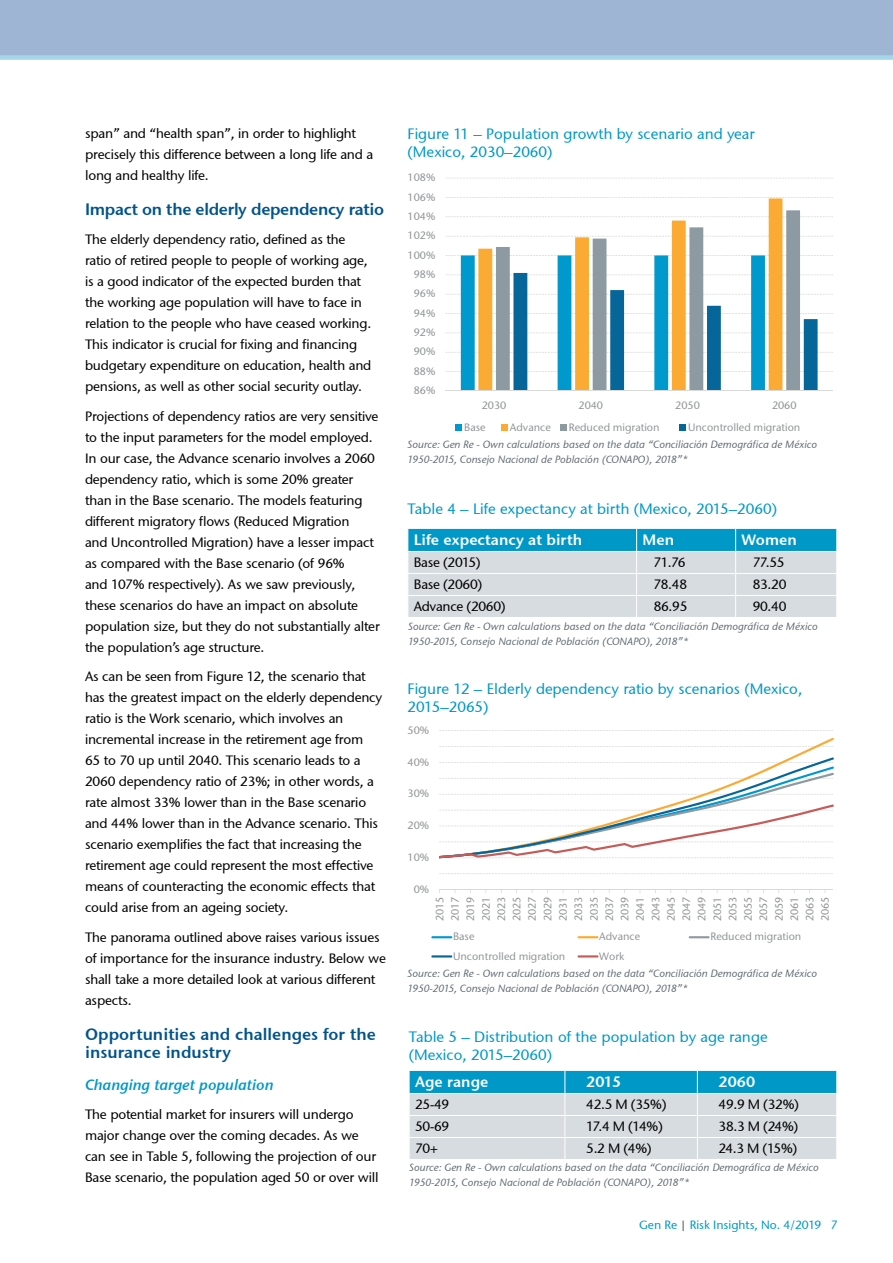
<style>
.page{position:relative;width:893px;height:1263px;background:#fff}
.page>*{position:absolute;margin:0;border:0;box-sizing:border-box;transform-origin:0 0}
.t1{font:600 16.5px/18px "Stone Sans GC Re";color:#00548b}
.t2{font:600 16.5px "Stone Sans GC Re";letter-spacing:-.02em;color:#00548b}
.t3{font:15px/18px "Stone Sans GC Re";color:#0099c7}
.t4{font:600 15px "Stone Sans GC Re";color:#fff}
.t5{font:italic 600 15px "Stone Sans GC Re";color:#0099c7}
.t6{font:13.5px/21px "Stone Sans GC Re";letter-spacing:-.015em;color:#000}
.t7{font:12px "Stone Sans GC Re";color:#0099c7}
.t8{font:10.65px/15.5px "Stone Sans GC Re";color:#929597;text-align:justify}
.t9{font:italic 10.5px/15px "Stone Sans GC Re";color:#5d6970}
.s1{color:#5d6970}
</style>
<div class="page">
<div style="left:0;top:0;width:893px;height:55px;background:#9eb6d3"></div>
<div style="left:0;top:55px;width:893px;height:5px;background:#a5d6e9"></div>
<svg style="left:445px;top:178px;width:388px;height:194px"></svg>
<svg style="left:478px;top:198px;width:304px;height:57px"></svg>
<svg style="left:496px;top:210px;width:304px;height:45px"></svg>
<svg style="left:461px;top:255px;width:357px;height:136px"></svg>
<hr style="left:446px;top:391px;width:387px;height:1px;background:#d9d9d8">
<div style="left:455px;top:424px;width:7px;height:6px;background:#0099cd"></div>
<svg style="left:501px;top:424px;width:6px;height:6px"></svg>
<svg style="left:560px;top:424px;width:6px;height:6px"></svg>
<svg style="left:679px;top:424px;width:6px;height:6px"></svg>
<svg style="left:408px;top:528px;width:429px;height:89px;background:#a4cddb"></svg>
<svg style="left:439px;top:730px;width:394px;height:144px"></svg>
<hr style="left:440px;top:889px;width:393px;height:1px;background:#d9d9d8">
<svg style="left:440px;top:738px;width:393px;height:19px"></svg>
<svg style="left:440px;top:757px;width:393px;height:101px"></svg>
<hr style="left:431px;top:936px;width:21px;height:2px;background:#0099cd">
<hr style="left:578px;top:936px;width:20px;height:2px;background:#fbaa33">
<hr style="left:689px;top:936px;width:21px;height:2px;background:#8e9aa1">
<hr style="left:431px;top:955px;width:21px;height:2px;background:#066599">
<hr style="left:578px;top:955px;width:20px;height:2px;background:#c55c5a">
<svg style="left:409px;top:1070px;width:428px;height:89px;background:#a3cddb"></svg>
<p class="t6" style="left:85px;top:122px;width:290px">span” and “health span”, in order to highlight precisely this difference between a long life and a long and healthy life.</p>
<p class="t2" style="left:85px;top:199px;width:301px">Impact on the elderly dependency ratio</p>
<p class="t6" style="left:85px;top:229px;width:288px">The elderly dependency ratio, defined as the ratio of retired people to people of working age, is a good indicator of the expected burden that the working age population will have to face in relation to the people who have ceased working.<br>This indicator is crucial for fixing and financing budgetary expenditure on education, health and pensions, as well as other social security outlay.</p>
<p class="t6" style="left:85px;top:405px;width:296px">Projections of dependency ratios are very sensitive to the input parameters for the model employed.<br>In our case, the Advance scenario involves a 2060 dependency ratio, which is some 20% greater than in the Base scenario. The models featuring different migratory flows (Reduced Migration<br>and Uncontrolled Migration) have a lesser impact as compared with the Base scenario (of 96%<br>and 107% respectively). As we saw previously, these scenarios do have an impact on absolute population size, but they do not substantially alter the population’s age structure.</p>
<p class="t6" style="left:85px;top:666px;width:299px">As can be seen from Figure 12, the scenario that has the greatest impact on the elderly dependency ratio is the Work scenario, which involves an incremental increase in the retirement age from<br>65 to 70 up until 2040. This scenario leads to a 2060 dependency ratio of 23%; in other words, a rate almost 33% lower than in the Base scenario and 44% lower than in the Advance scenario. This scenario exemplifies the fact that increasing the retirement age could represent the most effective means of counteracting the economic effects that could arise from an ageing society.</p>
<p class="t6" style="left:85px;top:926px;width:302px">The panorama outlined above raises various issues of importance for the insurance industry. Below we shall take a more detailed look at various different aspects.</p>
<p class="t1" style="left:85px;top:1025px;width:292px">Opportunities and challenges for the insurance industry</p>
<p class="t5" style="left:85px;top:1075px;width:190px">Changing target population</p>
<p class="t6" style="left:85px;top:1104px;width:295px">The potential market for insurers will undergo major change over the coming decades. As we can see in Table 5, following the projection of our Base scenario, the population aged 50 or over will</p>
<p class="t3" style="left:408px;top:124px;width:349px">Figure 11 – Population growth by scenario and year (Mexico, 2030–2060)</p>
<p class="t8" style="left:408px;top:170px;width:29px">108%</p>
<p class="t8" style="left:408px;top:189px;width:29px">106%</p>
<p class="t8" style="left:408px;top:208px;width:29px">104%</p>
<p class="t8" style="left:408px;top:228px;width:29px">102%</p>
<p class="t8" style="left:408px;top:247px;width:29px">100%</p>
<p class="t8" style="left:414px;top:267px;width:23px">98%</p>
<p class="t8" style="left:414px;top:286px;width:23px">96%</p>
<p class="t8" style="left:414px;top:305px;width:23px">94%</p>
<p class="t8" style="left:414px;top:325px;width:23px">92%</p>
<p class="t8" style="left:414px;top:344px;width:23px">90%</p>
<p class="t8" style="left:414px;top:363px;width:23px">88%</p>
<p class="t8" style="left:414px;top:383px;width:23px">86%</p>
<p class="t8" style="left:482px;top:397px;width:26px">2030</p>
<p class="t8" style="left:578px;top:397px;width:26px">2040</p>
<p class="t8" style="left:675px;top:397px;width:26px">2050</p>
<p class="t8" style="left:772px;top:397px;width:26px">2060</p>
<p class="t8" style="left:464px;top:419px;width:23px">Base</p>
<p class="t8" style="left:510px;top:419px;width:42px">Advance</p>
<p class="t8" style="left:569px;top:419px;width:92px">Reduced migration</p>
<p class="t8" style="left:688px;top:419px;width:114px">Uncontrolled migration</p>
<p class="t9" style="left:408px;top:437px;width:411px">Source: Gen Re - Own calculations based on the data “Conciliación Demográfica de México<br>1950-2015, Consejo Nacional de Población (CONAPO), 2018”*</p>
<p class="t3" style="left:408px;top:500px;width:371px">Table 4 – Life expectancy at birth (Mexico, 2015–2060)</p>
<p class="t4" style="left:414px;top:531px;width:170px">Life expectancy at birth</p>
<p class="t4" style="left:643px;top:531px;width:33px">Men</p>
<p class="t4" style="left:742px;top:531px;width:57px">Women</p>
<p class="t6" style="left:414px;top:552px;width:68px">Base (2015)</p>
<p class="t6" style="left:654px;top:552px;width:34px">71.76</p>
<p class="t6" style="left:753px;top:552px;width:34px">77.55</p>
<p class="t6" style="left:414px;top:574px;width:70px">Base (2060)</p>
<p class="t6" style="left:654px;top:574px;width:35px">78.48</p>
<p class="t6" style="left:753px;top:574px;width:35px">83.20</p>
<p class="t6" style="left:414px;top:596px;width:93px">Advance (2060)</p>
<p class="t6" style="left:654px;top:596px;width:35px">86.95</p>
<p class="t6" style="left:753px;top:596px;width:35px">90.40</p>
<p class="t9" style="left:408px;top:618px;width:411px">Source: Gen Re - Own calculations based on the data “Conciliación Demográfica de México<br>1950-2015, Consejo Nacional de Población (CONAPO), 2018”*</p>
<p class="t3" style="left:408px;top:680px;width:396px">Figure 12 – Elderly dependency ratio by scenarios (Mexico,<br>2015–2065)</p>
<p class="t8" style="left:408px;top:722px;width:23px">50%</p>
<p class="t8" style="left:408px;top:754px;width:23px">40%</p>
<p class="t8" style="left:408px;top:786px;width:23px">30%</p>
<p class="t8" style="left:408px;top:818px;width:23px">20%</p>
<p class="t8" style="left:408px;top:849px;width:23px">10%</p>
<p class="t8" style="left:414px;top:881px;width:17px">0%</p>
<p class="t8" style="left:432px;top:921px;width:26px;rotate:-90deg">2015<br>2017<br>2019<br>2021<br>2023<br>2025<br>2027<br>2029<br>2031<br>2033<br>2035<br>2037<br>2039<br>2041<br>2043<br>2045<br>2047<br>2049<br>2051<br>2053<br>2055<br>2057<br>2059<br>2061<br>2063<br>2065</p>
<p class="t8" style="left:453px;top:929px;width:23px">Base</p>
<p class="t8" style="left:599px;top:929px;width:42px">Advance</p>
<p class="t8" style="left:710px;top:929px;width:92px">Reduced migration</p>
<p class="t8" style="left:453px;top:948px;width:114px">Uncontrolled migration</p>
<p class="t8" style="left:599px;top:948px;width:27px">Work</p>
<p class="t9" style="left:408px;top:966px;width:411px">Source: Gen Re - Own calculations based on the data “Conciliación Demográfica de México<br>1950-2015, Consejo Nacional de Población (CONAPO), 2018”*</p>
<p class="t3" style="left:409px;top:1027px;width:360px">Table 5 – Distribution of the population by age range (Mexico, 2015–2060)</p>
<p class="t4" style="left:415px;top:1073px;width:75px">Age range</p>
<p class="t4" style="left:586px;top:1073px;width:36px">2015</p>
<p class="t4" style="left:719px;top:1073px;width:38px">2060</p>
<p class="t6" style="left:415px;top:1094px;width:36px">25-49</p>
<p class="t6" style="left:586px;top:1094px;width:82px">42.5 M (35%)</p>
<p class="t6" style="left:719px;top:1094px;width:82px">49.9 M (32%)</p>
<p class="t6" style="left:415px;top:1116px;width:36px">50-69</p>
<p class="t6" style="left:586px;top:1116px;width:78px">17.4 M (14%)</p>
<p class="t6" style="left:719px;top:1116px;width:81px">38.3 M (24%)</p>
<p class="t6" style="left:415px;top:1138px;width:24px">70+</p>
<p class="t6" style="left:586px;top:1138px;width:67px">5.2 M (4%)</p>
<p class="t6" style="left:719px;top:1138px;width:80px">24.3 M (15%)</p>
<p class="t9" style="left:409px;top:1160px;width:411px">Source: Gen Re - Own calculations based on the data “Conciliación Demográfica de México<br>1950-2015, Consejo Nacional de Población (CONAPO), 2018”*</p>
<p class="t7" style="left:639px;top:1218px;width:200px">Gen Re <span class="s1">|</span> Risk Insights, No. 4/2019 7</p>
</div>
